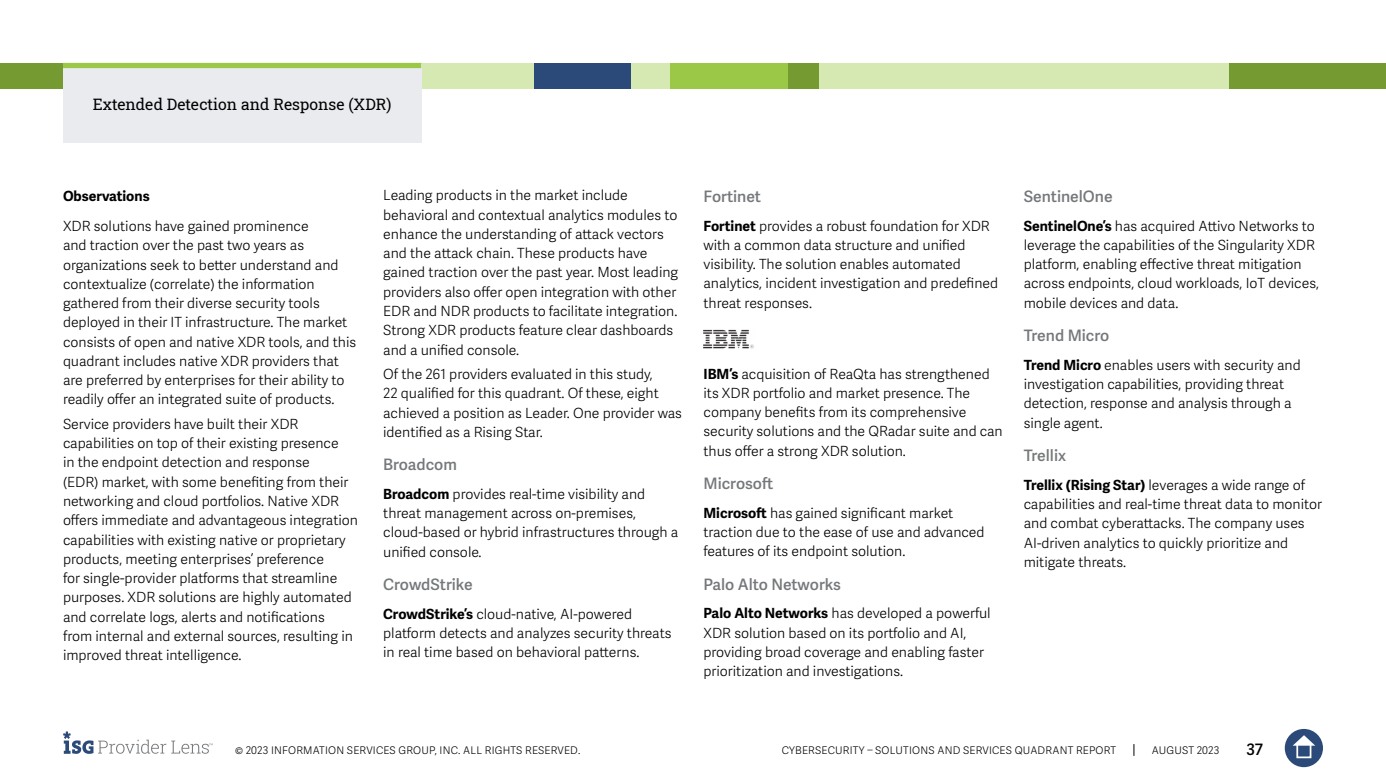
<style>
.page{position:relative;width:1386px;height:780px;background:#fff}
.page>*{position:absolute;margin:0;border:0;box-sizing:border-box;transform-origin:0 0}
.t1{font:600 15.75px "Adelle Sans";color:#75787b}
.t2{font:15.75px "Roboto Slab ISG P Regular";color:#000}
.t3{font:600 15.75px "Adelle Sans";color:#000}
.t4{font:300 14px/19.2px "Adelle Sans";color:#000101}
.t5{font:700 14px "Adelle Sans";color:#000}
.t6{font:300 10.5px "Adelle Sans";letter-spacing:.02em;color:#000}
.s1{font-weight:700;color:#000}
</style>
<div class="page">
<svg style="left:1133px;top:744px;width:1px;height:12px"></svg>
<div style="left:1285px;top:729px;width:38px;height:38px;background:#2b4a79;border-radius:50%"></div>
<svg style="left:1293px;top:735px;width:22px;height:10px"></svg>
<div style="left:1296px;top:743px;width:15px;height:15px;border:2px solid #fff"></div>
<svg style="left:63px;top:731px;width:150px;height:23px"></svg>
<div style="left:1228px;top:63px;width:158px;height:26px;background:#759a32"></div>
<div style="left:819px;top:63px;width:409px;height:26px;background:#d6e9b2"></div>
<div style="left:352px;top:63px;width:184px;height:26px;background:#d6e9b2"></div>
<div style="left:0;top:63px;width:63px;height:26px;background:#759a32"></div>
<div style="left:534px;top:63px;width:98px;height:26px;background:#2b4a79"></div>
<div style="left:631px;top:63px;width:157px;height:26px;background:#d6e9b2"></div>
<div style="left:670px;top:63px;width:118px;height:26px;background:#9bc947"></div>
<div style="left:788px;top:63px;width:31px;height:26px;background:#759a32"></div>
<img style="left:704px;top:329px;width:50px;height:20px">
<div style="left:63px;top:64px;width:358px;height:78px;background:#e9ebee"></div>
<div style="left:63px;top:63px;width:358px;height:5px;background:#9bc947"></div>
<p class="t2" style="left:93px;top:93px;width:300px">Extended Detection and Response (XDR)</p>
<p class="t5" style="left:63px;top:188px;width:88px">Observations</p>
<p class="t4" style="left:63px;top:217px;width:295px">XDR solutions have gained prominence<br>and traction over the past two years as organizations seek to better understand and contextualize (correlate) the information gathered from their diverse security tools deployed in their IT infrastructure. The market consists of open and native XDR tools, and this quadrant includes native XDR providers that are preferred by enterprises for their ability to readily offer an integrated suite of products.</p>
<p class="t4" style="left:63px;top:415px;width:297px">Service providers have built their XDR capabilities on top of their existing presence<br>in the endpoint detection and response<br>(EDR) market, with some benefiting from their networking and cloud portfolios. Native XDR offers immediate and advantageous integration capabilities with existing native or proprietary products, meeting enterprises’ preference<br>for single-provider platforms that streamline purposes. XDR solutions are highly automated and correlate logs, alerts and notifications<br>from internal and external sources, resulting in improved threat intelligence.</p>
<p class="t4" style="left:383px;top:186px;width:296px">Leading products in the market include behavioral and contextual analytics modules to enhance the understanding of attack vectors and the attack chain. These products have gained traction over the past year. Most leading providers also offer open integration with other EDR and NDR products to facilitate integration.<br>Strong XDR products feature clear dashboards and a unified console.</p>
<p class="t4" style="left:383px;top:365px;width:300px">Of the 261 providers evaluated in this study,<br>22 qualified for this quadrant. Of these, eight achieved a position as Leader. One provider was identified as a Rising Star.</p>
<p class="t1" style="left:383px;top:455px;width:75px">Broadcom</p>
<p class="t4" style="left:383px;top:485px;width:297px"><span class="s1">Broadcom</span> provides real-time visibility and threat management across on-premises, cloud-based or hybrid infrastructures through a unified console.</p>
<p class="t1" style="left:383px;top:575px;width:91px">CrowdStrike</p>
<p class="t4" style="left:383px;top:604px;width:290px"><span class="s1">CrowdStrike’s</span> cloud-native, AI-powered platform detects and analyzes security threats in real time based on behavioral patterns.</p>
<p class="t1" style="left:704px;top:187px;width:59px">Fortinet</p>
<p class="t4" style="left:704px;top:216px;width:296px"><span class="s1">Fortinet</span> provides a robust foundation for XDR with a common data structure and unified visibility. The solution enables automated analytics, incident investigation and predefined threat responses.</p>
<p class="t4" style="left:704px;top:364px;width:301px"><span class="s1">IBM’s</span> acquisition of ReaQta has strengthened its XDR portfolio and market presence. The company benefits from its comprehensive security solutions and the QRadar suite and can thus offer a strong XDR solution.</p>
<p class="t1" style="left:704px;top:474px;width:71px">Microsoft</p>
<p class="t4" style="left:704px;top:503px;width:283px"><span class="s1">Microsoft</span> has gained significant market traction due to the ease of use and advanced features of its endpoint solution.</p>
<p class="t1" style="left:704px;top:575px;width:139px">Palo Alto Networks</p>
<p class="t4" style="left:704px;top:604px;width:289px"><span class="s1">Palo Alto Networks</span> has developed a powerful XDR solution based on its portfolio and AI, providing broad coverage and enabling faster prioritization and investigations.</p>
<p class="t1" style="left:1024px;top:187px;width:90px">SentinelOne</p>
<p class="t4" style="left:1024px;top:216px;width:297px"><span class="s1">SentinelOne’s</span> has acquired Attivo Networks to leverage the capabilities of the Singularity XDR platform, enabling effective threat mitigation across endpoints, cloud workloads, IoT devices, mobile devices and data.</p>
<p class="t1" style="left:1024px;top:326px;width:87px">Trend Micro</p>
<p class="t4" style="left:1024px;top:356px;width:279px"><span class="s1">Trend Micro</span> enables users with security and investigation capabilities, providing threat detection, response and analysis through a single agent.</p>
<p class="t1" style="left:1024px;top:446px;width:44px">Trellix</p>
<p class="t4" style="left:1024px;top:475px;width:300px"><span class="s1">Trellix (Rising Star)</span> leverages a wide range of capabilities and real-time threat data to monitor and combat cyberattacks. The company uses AI-driven analytics to quickly prioritize and mitigate threats.</p>
<p class="t6" style="left:235px;top:744px;width:347px">© 2023 INFORMATION SERVICES GROUP, INC. ALL RIGHTS RESERVED.</p>
<p class="t6" style="left:782px;top:744px;width:336px">CYBERSECURITY – SOLUTIONS AND SERVICES QUADRANT REPORT</p>
<p class="t6" style="left:1152px;top:744px;width:69px">AUGUST 2023</p>
<p class="t3" style="left:1246px;top:740px;width:18px">37</p>
</div>
